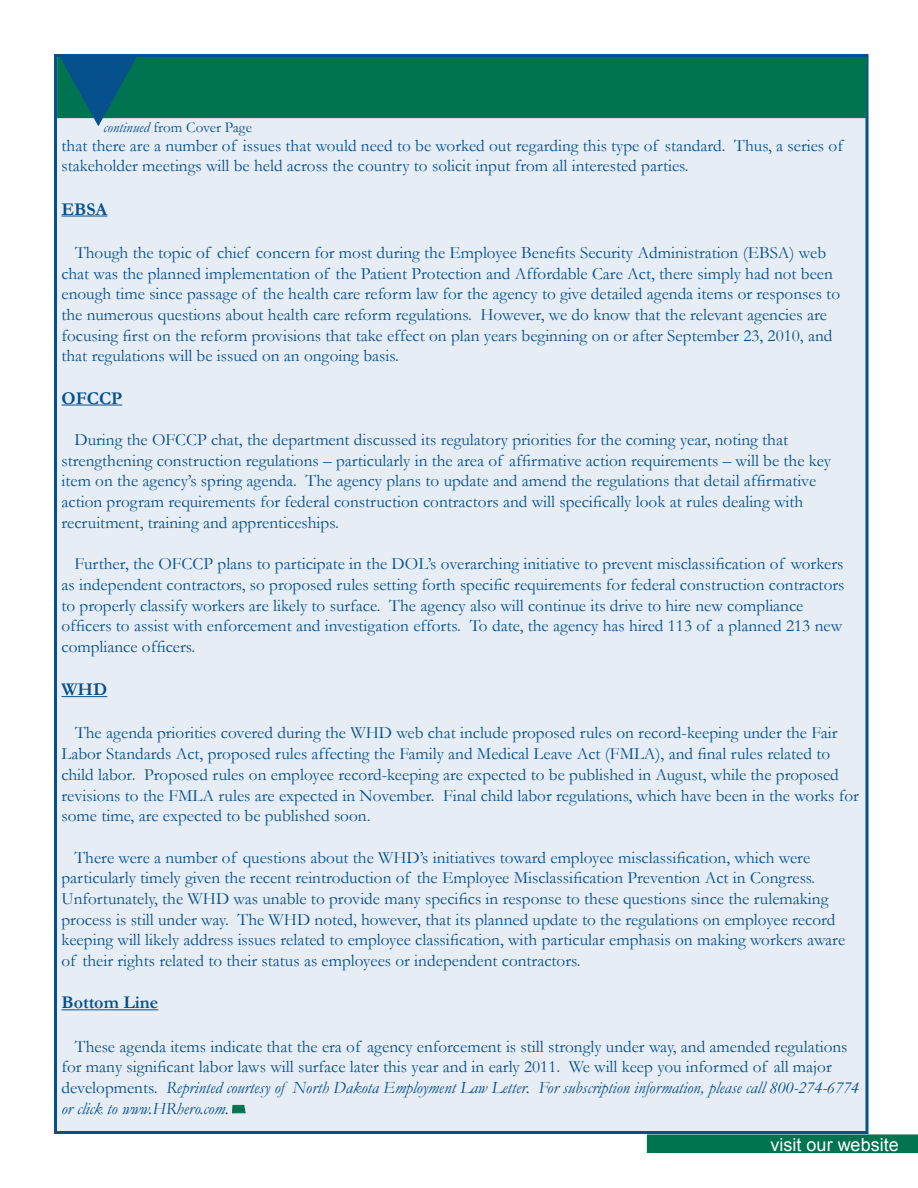
<style>
.page{position:relative;width:918px;height:1188px;background:#fff}
.page>*{position:absolute;margin:0;border:0;box-sizing:border-box;transform-origin:0 0}
.t1{font:700 18px "Garamond";color:#06508d}
.t2{font:18px "Arial";color:#fff}
.t3{font:17.25px/20.7px "Garamond";color:#06508d}
.t4{font:15px "Garamond";color:#06508d}
.s1{font-style:italic}
</style>
<div class="page">
<div style="left:54px;top:54px;width:814px;height:1080px;background:#e6edf4;border:3px solid #06508d"></div>
<div style="left:57px;top:57px;width:810px;height:61px;background:#007350"></div>
<svg style="left:59px;top:55px;width:79px;height:71px"></svg>
<div style="left:647px;top:1134px;width:271px;height:19px;background:#007350"></div>
<svg style="left:232px;top:1105px;width:14px;height:9px"></svg>
<hr style="left:62px;top:216px;width:45px;height:1px;background:#06508d">
<hr style="left:62px;top:405px;width:60px;height:1px;background:#06508d">
<hr style="left:62px;top:696px;width:45px;height:1px;background:#06508d">
<hr style="left:62px;top:1009px;width:96px;height:1px;background:#06508d">
<p class="t4" style="left:103px;top:118px;width:150px"><span class="s1">continued</span> from Cover Page</p>
<p class="t3" style="left:62px;top:135px;width:783px">that there are a number of issues that would need to be worked out regarding this type of standard. Thus, a series of stakeholder meetings will be held across the country to solicit input from all interested parties.</p>
<p class="t1" style="left:62px;top:198px;width:47px">EBSA</p>
<p class="t3" style="left:61px;top:242px;width:780px;text-indent:14px">Though the topic of chief concern for most during the Employee Benefits Security Administration (EBSA) web chat was the planned implementation of the Patient Protection and Affordable Care Act, there simply had not been enough time since passage of the health care reform law for the agency to give detailed agenda items or responses to the numerous questions about health care reform regulations. However, we do know that the relevant agencies are focusing first on the reform provisions that take effect on plan years beginning on or after September 23, 2010, and that regulations will be issued on an ongoing basis.</p>
<p class="t1" style="left:62px;top:387px;width:62px">OFCCP</p>
<p class="t3" style="left:62px;top:429px;width:771px;text-indent:13px">During the OFCCP chat, the department discussed its regulatory priorities for the coming year, noting that strengthening construction regulations – particularly in the area of affirmative action requirements – will be the key item on the agency’s spring agenda. The agency plans to update and amend the regulations that detail affirmative action program requirements for federal construction contractors and will specifically look at rules dealing with recruitment, training and apprenticeships.</p>
<p class="t3" style="left:62px;top:553px;width:785px;text-indent:13px">Further, the OFCCP plans to participate in the DOL’s overarching initiative to prevent misclassification of workers as independent contractors, so proposed rules setting forth specific requirements for federal construction contractors to properly classify workers are likely to surface. The agency also will continue its drive to hire new compliance officers to assist with enforcement and investigation efforts. To date, the agency has hired 113 of a planned 213 new compliance officers.</p>
<p class="t1" style="left:62px;top:679px;width:47px">WHD</p>
<p class="t3" style="left:61px;top:723px;width:799px;text-indent:14px">The agenda priorities covered during the WHD web chat include proposed rules on record-keeping under the Fair Labor Standards Act, proposed rules affecting the Family and Medical Leave Act (FMLA), and final rules related to child labor. Proposed rules on employee record-keeping are expected to be published in August, while the proposed revisions to the FMLA rules are expected in November. Final child labor regulations, which have been in the works for some time, are expected to be published soon.</p>
<p class="t3" style="left:61px;top:847px;width:785px;text-indent:13px">There were a number of questions about the WHD’s initiatives toward employee misclassification, which were particularly timely given the recent reintroduction of the Employee Misclassification Prevention Act in Congress.<br>Unfortunately, the WHD was unable to provide many specifics in response to these questions since the rulemaking process is still under way. The WHD noted, however, that its planned update to the regulations on employee record keeping will likely address issues related to employee classification, with particular emphasis on making workers aware of their rights related to their status as employees or independent contractors.</p>
<p class="t1" style="left:62px;top:992px;width:98px">Bottom Line</p>
<p class="t3" style="left:61px;top:1036px;width:799px;text-indent:13px">These agenda items indicate that the era of agency enforcement is still strongly under way, and amended regulations for many significant labor laws will surface later this year and in early 2011. We will keep you informed of all major developments. <span class="s1">Reprinted courtesy of North Dakota Employment Law Letter. For subscription information, please call 800-274-6774 or click to www.HRhero.com.</span></p>
<p class="t2" style="left:771px;top:1135px;width:130px">visit our website</p>
</div>
